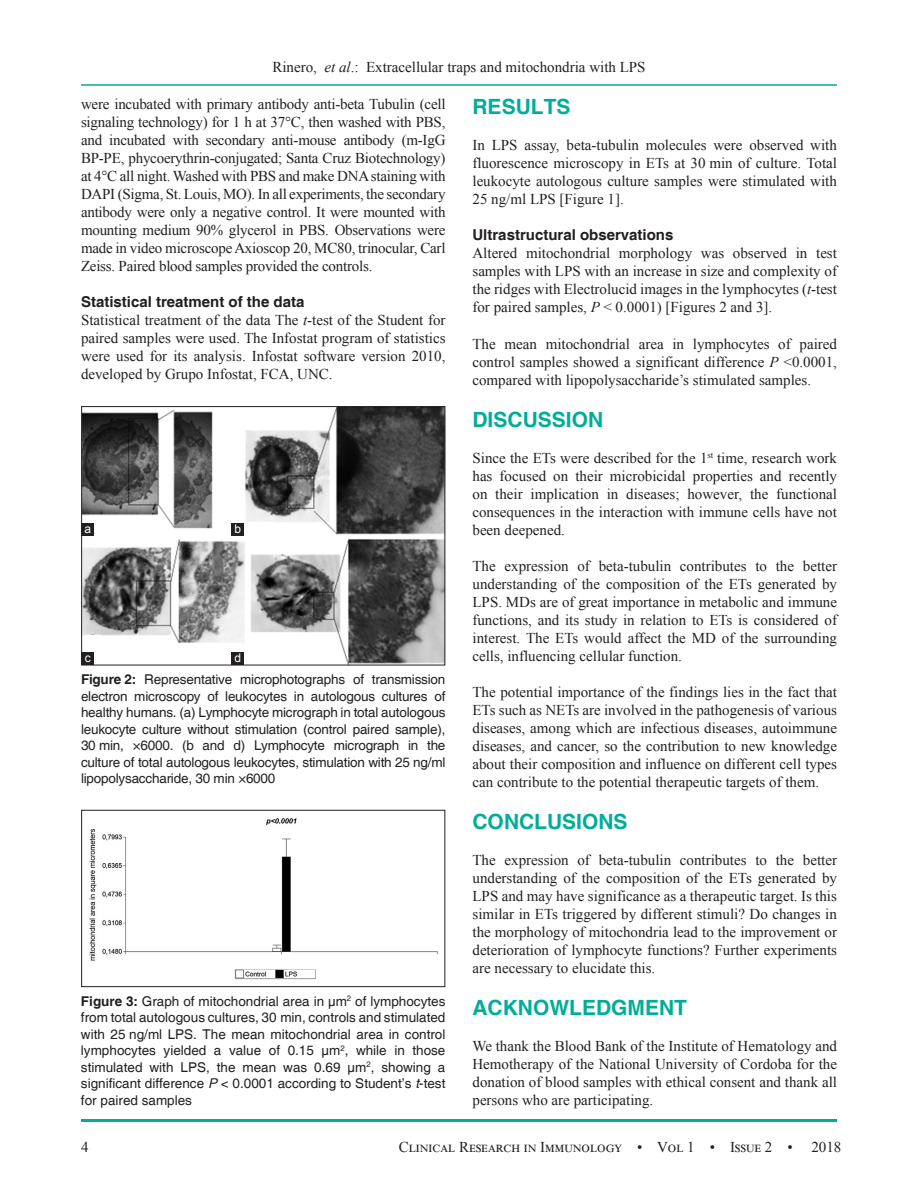
<style>
.page{position:relative;width:918px;height:1188px;background:#fff}
.page>*{position:absolute;margin:0;border:0;box-sizing:border-box;transform-origin:0 0}
.t1{font:700 21px "Helvetica";color:#00ad98}
.TX{font:15px/18px "Times New Roman";color:#231f20;text-align:justify}
.t2{font:700 15px "Helvetica";color:#231f20}
.TX-2{font:15px "Times New Roman";letter-spacing:.03em;color:#231f20}
.FGC{font:13.5px/16.5px "Helvetica";letter-spacing:-.005em;color:#231f20;text-align:justify}
.LABEL{font:12px "Arial";color:#fff}
.s1{font-style:italic}
.s2{font-weight:700}
</style>
<div class="page">
<hr style="left:81px;top:84px;width:756px;height:2px;background:#00ad98">
<hr style="left:81px;top:1119px;width:756px;height:3px;background:#00ad98">
<img style="left:83px;top:408px;width:360px;height:255px">
<div style="left:81px;top:406px;width:364px;height:259px;border:1px solid #231f20"></div>
<div style="left:81px;top:523px;width:13px;height:13px;background:#231f20"></div>
<div style="left:231px;top:523px;width:13px;height:13px;background:#231f20"></div>
<div style="left:81px;top:652px;width:13px;height:13px;background:#231f20"></div>
<div style="left:231px;top:652px;width:13px;height:13px;background:#231f20"></div>
<img style="left:89px;top:818px;width:349px;height:162px">
<div style="left:81px;top:810px;width:364px;height:177px;border:1px solid #231f20"></div>
<p class="TX" style="left:272px;top:57px;width:375px">Rinero, <span class="s1">et al</span>.: Extracellular traps and mitochondria with LPS</p>
<p class="TX" style="left:81px;top:95px;width:366px">were incubated with primary antibody anti-beta Tubulin (cell signaling technology) for 1 h at 37°C, then washed with PBS, and incubated with secondary anti-mouse antibody (m-IgG BP-PE, phycoerythrin-conjugated; Santa Cruz Biotechnology) at 4°C all night. Washed with PBS and make DNA staining with DAPI (Sigma, St. Louis, MO). In all experiments, the secondary antibody were only a negative control. It were mounted with mounting medium 90% glycerol in PBS. Observations were made in video microscope Axioscop 20, MC80, trinocular, Carl Zeiss. Paired blood samples provided the controls.</p>
<h2 class="t2" style="left:81px;top:293px;width:225px">Statistical treatment of the data</h2>
<p class="TX" style="left:81px;top:311px;width:366px">Statistical treatment of the data The <span class="s1">t</span>-test of the Student for paired samples were used. The Infostat program of statistics were used for its analysis. Infostat software version 2010, developed by Grupo Infostat, FCA, UNC.</p>
<p class="LABEL" style="left:84px;top:521px;width:8px">a</p>
<p class="LABEL" style="left:234px;top:521px;width:8px">b</p>
<p class="LABEL" style="left:85px;top:650px;width:7px">c</p>
<p class="LABEL" style="left:234px;top:650px;width:8px">d</p>
<p class="FGC" style="left:81px;top:672px;width:366px"><span class="s2">Figure 2:</span> Representative microphotographs of transmission electron microscopy of leukocytes in autologous cultures of healthy humans. (a) Lymphocyte micrograph in total autologous leukocyte culture without stimulation (control paired sample), 30 min, ×6000. (b and d) Lymphocyte micrograph in the culture of total autologous leukocytes, stimulation with 25 ng/ml lipopolysaccharide, 30 min ×6000</p>
<p class="FGC" style="left:81px;top:993px;width:366px"><span class="s2">Figure 3:</span> Graph of mitochondrial area in μm<sup>2</sup> of lymphocytes from total autologous cultures, 30 min, controls and stimulated with 25 ng/ml LPS. The mean mitochondrial area in control lymphocytes yielded a value of 0.15 μm<sup>2</sup>, while in those stimulated with LPS, the mean was 0.69 μm<sup>2</sup>, showing a significant difference <span class="s1">P</span> &lt; 0.0001 according to Student’s <span class="s1">t</span>-test for paired samples</p>
<h1 class="t1" style="left:472px;top:94px;width:100px">RESULTS</h1>
<p class="TX" style="left:472px;top:136px;width:366px">In LPS assay, beta-tubulin molecules were observed with fluorescence microscopy in ETs at 30 min of culture. Total leukocyte autologous culture samples were stimulated with 25 ng/ml LPS [Figure 1].</p>
<h2 class="t2" style="left:472px;top:226px;width:202px">Ultrastructural observations</h2>
<p class="TX" style="left:472px;top:244px;width:366px">Altered mitochondrial morphology was observed in test samples with LPS with an increase in size and complexity of the ridges with Electrolucid images in the lymphocytes (<span class="s1">t</span>-test for paired samples, <span class="s1">P</span> &lt; 0.0001) [Figures 2 and 3].</p>
<p class="TX" style="left:472px;top:334px;width:366px">The mean mitochondrial area in lymphocytes of paired control samples showed a significant difference <span class="s1">P</span> &lt;0.0001, compared with lipopolysaccharide’s stimulated samples.</p>
<h1 class="t1" style="left:472px;top:406px;width:132px">DISCUSSION</h1>
<p class="TX" style="left:472px;top:448px;width:366px">Since the ETs were described for the 1<sup>st</sup> time, research work has focused on their microbicidal properties and recently on their implication in diseases; however, the functional consequences in the interaction with immune cells have not been deepened.</p>
<p class="TX" style="left:472px;top:556px;width:366px">The expression of beta-tubulin contributes to the better understanding of the composition of the ETs generated by LPS. MDs are of great importance in metabolic and immune functions, and its study in relation to ETs is considered of interest. The ETs would affect the MD of the surrounding cells, influencing cellular function.</p>
<p class="TX" style="left:472px;top:682px;width:366px">The potential importance of the findings lies in the fact that ETs such as NETs are involved in the pathogenesis of various diseases, among which are infectious diseases, autoimmune diseases, and cancer, so the contribution to new knowledge about their composition and influence on different cell types can contribute to the potential therapeutic targets of them.</p>
<h1 class="t1" style="left:472px;top:809px;width:157px">CONCLUSIONS</h1>
<p class="TX" style="left:472px;top:850px;width:366px">The expression of beta-tubulin contributes to the better understanding of the composition of the ETs generated by LPS and may have significance as a therapeutic target. Is this similar in ETs triggered by different stimuli? Do changes in the morphology of mitochondria lead to the improvement or deterioration of lymphocyte functions? Further experiments are necessary to elucidate this.</p>
<h1 class="t1" style="left:472px;top:995px;width:216px">ACKNOWLEDGMENT</h1>
<p class="TX" style="left:472px;top:1037px;width:366px">We thank the Blood Bank of the Institute of Hematology and Hemotherapy of the National University of Cordoba for the donation of blood samples with ethical consent and thank all persons who are participating.</p>
<p class="TX" style="left:81px;top:1137px;width:9px">4</p>
<p class="TX-2" style="left:399px;top:1136px;width:396px">Clinical Research in Immunology • Vol 1 • Issue 2 •</p>
<p class="TX" style="left:811px;top:1137px;width:31px">2018</p>
</div>
